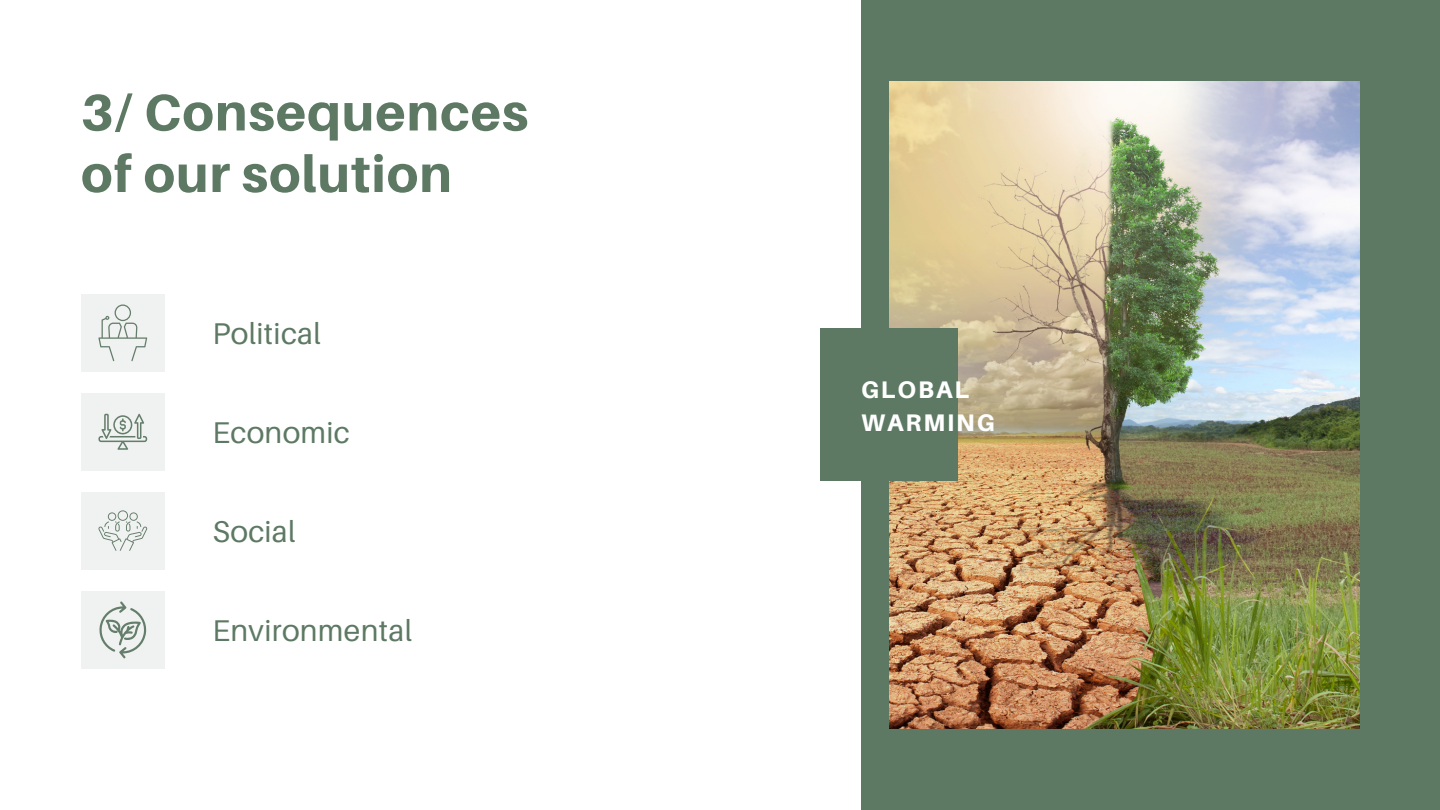
<style>
.page{position:relative;width:1440px;height:810px;background:#fff}
.page>*{position:absolute;margin:0;border:0;box-sizing:border-box;transform-origin:0 0}
.t1{font:800 51.5px/61.5px "Aileron";letter-spacing:.02em;color:#5d7963}
.t2{font:30px "Aileron";letter-spacing:.01em;color:#5d7963}
.t3{font:800 24px/33px "Aileron";letter-spacing:.08em;color:#fff}
</style>
<div class="page">
<div style="left:861px;top:0;width:579px;height:810px;background:#5d7963"></div>
<img style="left:890px;top:81px;width:469px;height:648px">
<div style="left:81px;top:294px;width:84px;height:77px;background:#eff2f0"></div>
<svg style="left:98px;top:304px;width:49px;height:57px"></svg>
<div style="left:81px;top:393px;width:84px;height:77px;background:#eff2f0"></div>
<svg style="left:98px;top:414px;width:49px;height:36px"></svg>
<div style="left:81px;top:492px;width:84px;height:77px;background:#eff2f0"></div>
<div style="left:820px;top:329px;width:138px;height:152px;background:#5d7963"></div>
<div style="left:81px;top:591px;width:84px;height:77px;background:#eff2f0"></div>
<svg style="left:98px;top:510px;width:49px;height:41px"></svg>
<svg style="left:99px;top:601px;width:48px;height:57px"></svg>
<h1 class="t1" style="left:81px;top:81px;width:449px">3/ Consequences of our solution</h1>
<p class="t2" style="left:213px;top:315px;width:110px">Political</p>
<p class="t2" style="left:213px;top:414px;width:139px">Economic</p>
<p class="t2" style="left:213px;top:513px;width:84px">Social</p>
<p class="t2" style="left:213px;top:612px;width:201px">Environmental</p>
<p class="t3" style="left:861px;top:372px;width:135px">GLOBAL<br>WARMING</p>
</div>
